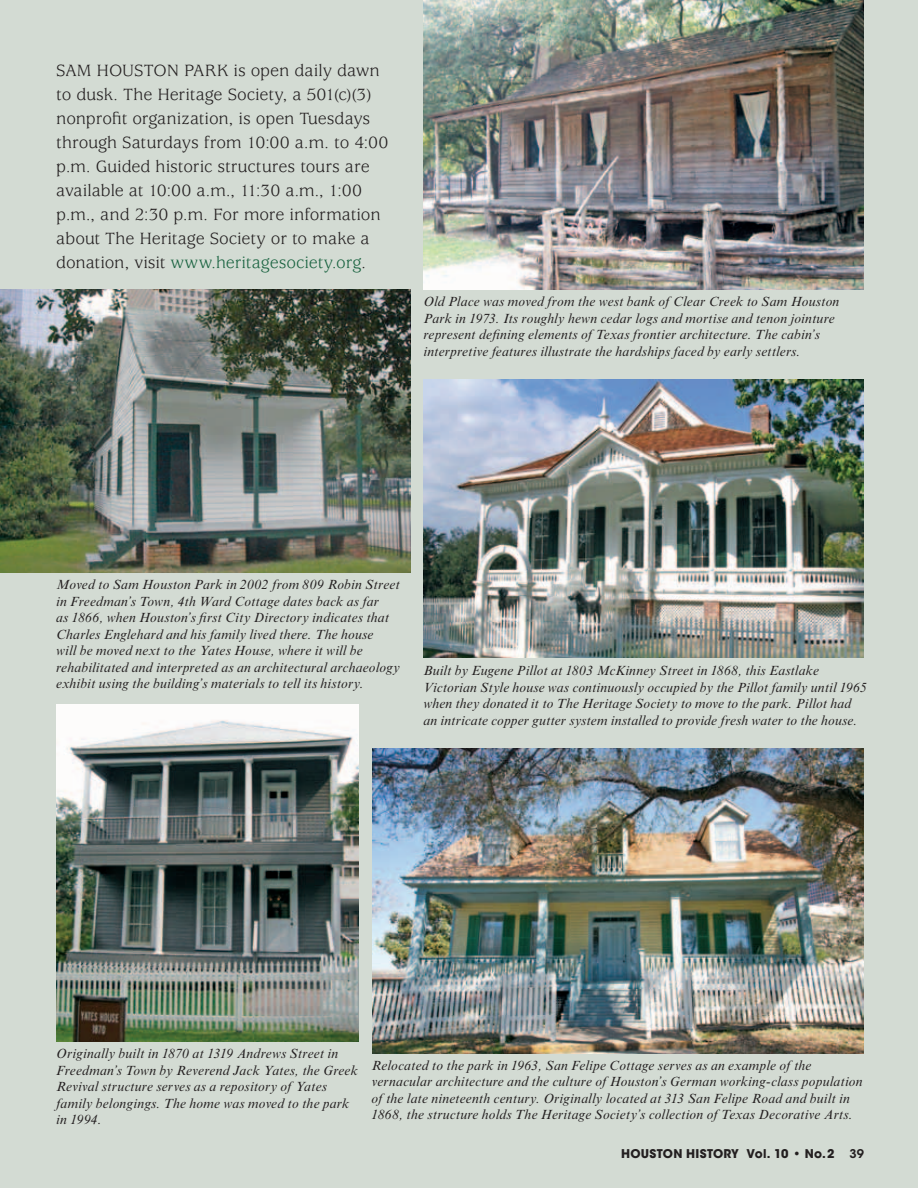
<style>
.page{position:relative;width:918px;height:1188px;background:#fff}
.page>*{position:absolute;margin:0;border:0;box-sizing:border-box;transform-origin:0 0}
.t1{font:18px/24px "Usherwood Std";letter-spacing:-.005em;color:#231f20}
.t2{font:italic 13.5px/16.5px "Times New Roman MT Std";letter-spacing:.01em;color:#231f20}
.t3{font:700 12px "ITC Avant Garde Std";letter-spacing:.02em;color:#231f20}
.s1{color:#196340}
.s2{font-weight:600}
</style>
<div class="page">
<div style="left:1px;top:0;width:917px;height:1188px;background:#d3dbd3"></div>
<img style="left:423px;top:380px;width:441px;height:278px">
<img style="left:423px;top:0;width:441px;height:290px">
<img style="left:0;top:290px;width:410px;height:282px">
<img style="left:57px;top:704px;width:301px;height:337px">
<img style="left:372px;top:749px;width:491px;height:304px">
<p class="t1" style="left:56px;top:59px;width:334px">Sam Houston Park is open daily dawn to dusk. The Heritage Society, a 501(c)(3) nonprofit organization, is open Tuesdays through Saturdays from 10:00 a.m. to 4:00 p.m. Guided historic structures tours are available at 10:00 a.m., 11:30 a.m., 1:00 p.m., and 2:30 p.m. For more information about The Heritage Society or to make a donation, visit <span class="s1">www.heritagesociety.org</span>.</p>
<p class="t2" style="left:423px;top:294px;width:417px">Old Place was moved from the west bank of Clear Creek to Sam Houston Park in 1973. Its roughly hewn cedar logs and mortise and tenon jointure represent defining elements of Texas frontier architecture. The cabin’s interpretive features illustrate the hardships faced by early settlers.</p>
<p class="t2" style="left:56px;top:576px;width:345px">Moved to Sam Houston Park in 2002 from 809 Robin Street in Freedman’s Town, 4th Ward Cottage dates back as far<br>as 1866, when Houston’s first City Directory indicates that Charles Englehard and his family lived there. The house<br>will be moved next to the Yates House, where it will be rehabilitated and interpreted as an architectural archaeology exhibit using the building’s materials to tell its history.</p>
<p class="t2" style="left:423px;top:663px;width:445px">Built by Eugene Pillot at 1803 McKinney Street in 1868, this Eastlake Victorian Style house was continuously occupied by the Pillot family until 1965 when they donated it to The Heritage Society to move to the park. Pillot had an intricate copper gutter system installed to provide fresh water to the house.</p>
<p class="t2" style="left:56px;top:1045px;width:303px">Originally built in 1870 at 1319 Andrews Street in Freedman’s Town by Reverend Jack Yates, the Greek Revival structure serves as a repository of Yates family belongings. The home was moved to the park in 1994.</p>
<p class="t2" style="left:372px;top:1057px;width:493px">Relocated to the park in 1963, San Felipe Cottage serves as an example of the vernacular architecture and the culture of Houston’s German working-class population of the late nineteenth century. Originally located at 313 San Felipe Road and built in 1868, the structure holds The Heritage Society’s collection of Texas Decorative Arts.</p>
<p class="t3" style="left:621px;top:1145px;width:244px">HOUSTON HISTORY VOL. 10 • NO.2 <span class="s2">39</span></p>
</div>
